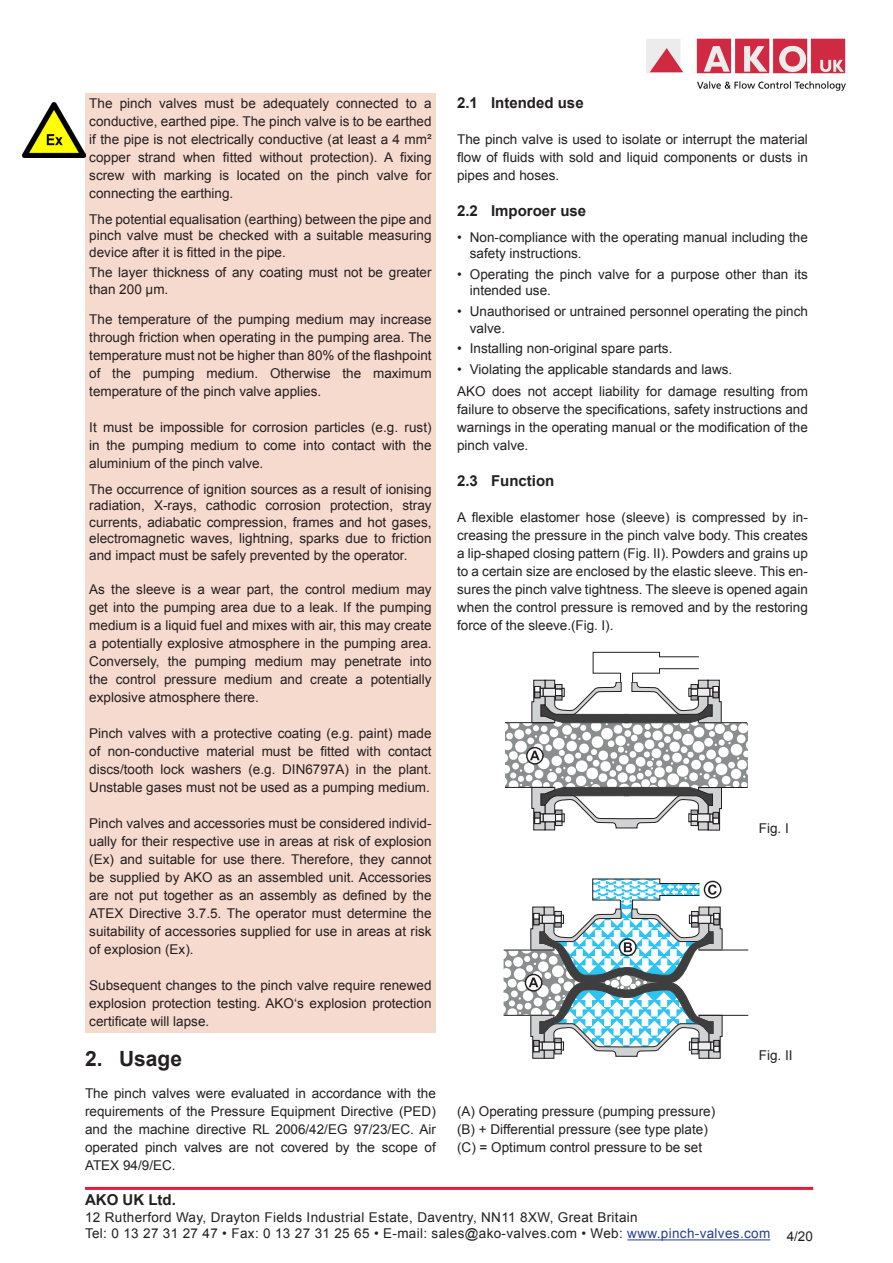
<style>
.page{position:relative;width:893px;height:1263px;background:#fff}
.page>*{position:absolute;margin:0;border:0;box-sizing:border-box;transform-origin:0 0}
.t1{font:700 21px "Arial";color:#231f20}
.t2{font:700 15px "Arial";color:#231f20}
.t3{font:13.5px/18px "Arial";color:#231f20;text-align:justify}
.t4{font:13.5px/16.5px "Arial";letter-spacing:.025em;color:#231f20}
.s1{color:#253f8e}
</style>
<div class="page">
<hr style="left:627px;top:1239px;width:143px;height:1px;background:#253f8e">
<hr style="left:85px;top:1187px;width:728px;height:3px;background:#e41c3b">
<img style="left:646px;top:38px;width:200px;height:53px">
<svg style="left:504px;top:652px;width:244px;height:178px"></svg>
<div style="left:85px;top:94px;width:351px;height:939px;background:#f7dace"></div>
<img style="left:22px;top:102px;width:63px;height:55px">
<hr style="left:699px;top:950px;width:49px;height:1px;background:#231f20">
<hr style="left:699px;top:1015px;width:49px;height:1px;background:#231f20">
<svg style="left:503px;top:878px;width:220px;height:181px"></svg>
<p class="t3" style="left:89px;top:94px;width:344px">The pinch valves must be adequately connected to a conductive, earthed pipe. The pinch valve is to be earthed if the pipe is not electrically conductive (at least a 4 mm² copper strand when fitted without protection). A fixing screw with marking is located on the pinch valve for connecting the earthing.</p>
<p class="t3" style="left:89px;top:210px;width:344px;line-height:16.5px">The potential equalisation (earthing) between the pipe and pinch valve must be checked with a suitable measuring device after it is fitted in the pipe.</p>
<p class="t3" style="left:89px;top:264px;width:344px;line-height:16.5px">The layer thickness of any coating must not be greater than 200 µm.</p>
<p class="t3" style="left:89px;top:310px;width:344px">The temperature of the pumping medium may increase through friction when operating in the pumping area. The temperature must not be higher than 80% of the flashpoint of the pumping medium. Otherwise the maximum temperature of the pinch valve applies.</p>
<p class="t3" style="left:89px;top:418px;width:344px">It must be impossible for corrosion particles (e.g. rust) in the pumping medium to come into contact with the aluminium of the pinch valve.</p>
<p class="t3" style="left:89px;top:480px;width:344px;line-height:16.5px">The occurrence of ignition sources as a result of ionising radiation, X-rays, cathodic corrosion protection, stray currents, adiabatic compression, frames and hot gases, electromagnetic waves, lightning, sparks due to friction and impact must be safely prevented by the operator.</p>
<p class="t3" style="left:89px;top:580px;width:344px">As the sleeve is a wear part, the control medium may get into the pumping area due to a leak. If the pumping medium is a liquid fuel and mixes with air, this may create a potentially explosive atmosphere in the pumping area.<br>Conversely, the pumping medium may penetrate into the control pressure medium and create a potentially explosive atmosphere there.</p>
<p class="t3" style="left:89px;top:724px;width:344px">Pinch valves with a protective coating (e.g. paint) made of non-conductive material must be fitted with contact discs/tooth lock washers (e.g. DIN6797A) in the plant.<br>Unstable gases must not be used as a pumping medium.</p>
<p class="t3" style="left:89px;top:814px;width:344px">Pinch valves and accessories must be considered individ&shy;ually for their respective use in areas at risk of explosion (Ex) and suitable for use there. Therefore, they cannot be supplied by AKO as an assembled unit. Accessories are not put together as an assembly as defined by the ATEX Directive 3.7.5. The operator must determine the suitability of accessories supplied for use in areas at risk of explosion (Ex).</p>
<p class="t3" style="left:89px;top:976px;width:344px">Subsequent changes to the pinch valve require renewed explosion protection testing. AKO‘s explosion protection certificate will lapse.</p>
<p class="t2" style="left:457px;top:92px;width:128px">2.1 Intended use</p>
<p class="t3" style="left:457px;top:130px;width:352px">The pinch valve is used to isolate or interrupt the material flow of fluids with sold and liquid components or dusts in pipes and hoses.</p>
<p class="t2" style="left:457px;top:200px;width:131px">2.2 Imporoer use</p>
<p class="t3" style="left:470px;top:228px;width:340px;line-height:16.5px;text-indent:-13px">• Non-compliance with the operating manual including the safety instructions.</p>
<p class="t3" style="left:470px;top:266px;width:340px;line-height:16.5px;text-indent:-13px">• Operating the pinch valve for a purpose other than its intended use.</p>
<p class="t3" style="left:470px;top:303px;width:340px;line-height:16.5px;text-indent:-13px">• Unauthorised or untrained personnel operating the pinch valve.</p>
<p class="t3" style="left:457px;top:339px;width:217px">• Installing non-original spare parts.</p>
<p class="t3" style="left:457px;top:358px;width:352px;line-height:22px">• Violating the applicable standards and laws.<br>AKO does not accept liability for damage resulting from</p>
<p class="t3" style="left:457px;top:400px;width:352px">failure to observe the specifications, safety instructions and warnings in the operating manual or the modification of the pinch valve.</p>
<p class="t2" style="left:457px;top:470px;width:99px">2.3 Function</p>
<p class="t3" style="left:457px;top:508px;width:352px">A flexible elastomer hose (sleeve) is compressed by in&shy;creasing the pressure in the pinch valve body. This creates a lip-shaped closing pattern (Fig. II). Powders and grains up to a certain size are enclosed by the elastic sleeve. This en&shy;sures the pinch valve tightness. The sleeve is opened again when the control pressure is removed and by the restoring force of the sleeve.(Fig. I).</p>
<p class="t3" style="left:759px;top:819px;width:32px">Fig. I</p>
<h1 class="t1" style="left:119px;top:1043px;width:65px">Usage</h1>
<p class="t3" style="left:759px;top:1046px;width:35px">Fig. II</p>
<h1 class="t1" style="left:85px;top:1043px;width:19px">2.</h1>
<p class="t3" style="left:85px;top:1084px;width:352px">The pinch valves were evaluated in accordance with the requirements of the Pressure Equipment Directive (PED) and the machine directive RL 2006/42/EG 97/23/EC. Air operated pinch valves are not covered by the scope of ATEX 94/9/EC.</p>
<p class="t3" style="left:457px;top:1102px;width:260px;text-align:left">(A) Operating pressure (pumping pressure) (B) + Differential pressure (see type plate) (C) = Optimum control pressure to be set</p>
<p class="t2" style="left:85px;top:1189px;width:92px">AKO UK Ltd.</p>
<p class="t4" style="left:85px;top:1209px;width:729px">12 Rutherford Way, Drayton Fields Industrial Estate, Daventry, NN11 8XW, Great Britain<br>Tel: 0 13 27 31 27 47 • Fax: 0 13 27 31 25 65 • E-mail: sales@ako-valves.com • Web: <span class="s1">www.pinch-valves.com</span> 4/20</p>
</div>
